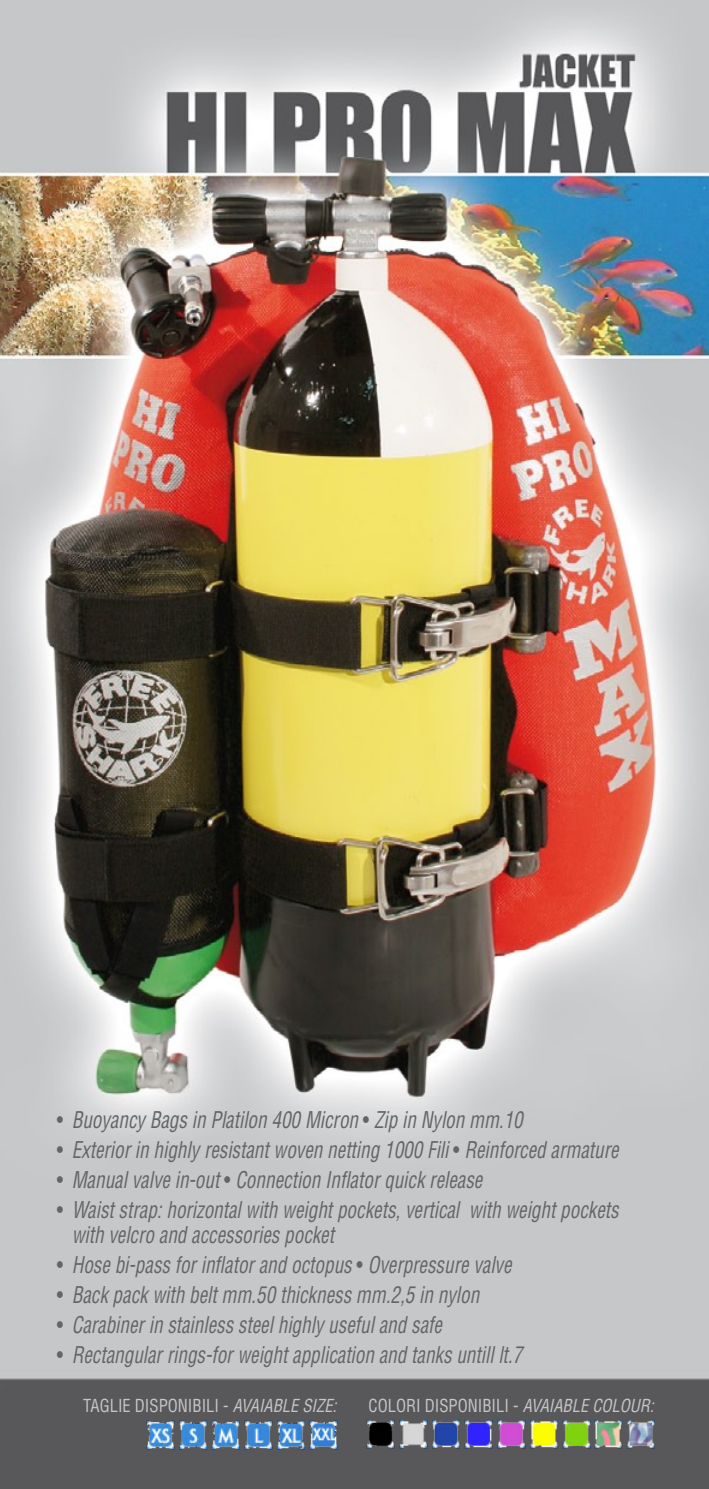
<style>
.page{position:relative;width:709px;height:1489px;background:#fff}
.page>*{position:absolute;margin:0;border:0;box-sizing:border-box;transform-origin:0 0}
.t1{font:italic condensed 22.5px/25px "Helvetica";color:#646567;scale:.85 1}
.t2{font:italic condensed 17.5px "Helvetica";color:#c5c6c8;scale:.94 1}
.t3{font:condensed 17.5px "Helvetica";color:#c5c6c8;scale:.94 1}
.s1{font-style:normal}
</style>
<div class="page">
<img style="left:0;top:0;width:709px;height:1488px">
<img style="left:138px;top:1417px;width:209px;height:37px">
<img style="left:359px;top:1418px;width:301px;height:37px">
<p class="t1" style="left:57px;top:1106px;width:550px"><span class="s1">•</span> Buoyancy Bags in Platilon 400 Micron <span class="s1">•</span> Zip in Nylon mm.10</p>
<p class="t1" style="left:57px;top:1136px;width:663px"><span class="s1">•</span> Exterior in highly resistant woven netting 1000 Fili <span class="s1">•</span> Reinforced armature</p>
<p class="t1" style="left:57px;top:1166px;width:503px"><span class="s1">•</span> Manual valve in-out <span class="s1">•</span> Connection Inflator quick release</p>
<p class="t1" style="left:72px;top:1196px;width:646px;text-indent:-15px"><span class="s1">•</span> Waist strap: horizontal with weight pockets, vertical with weight pockets with velcro and accessories pocket</p>
<p class="t1" style="left:57px;top:1251px;width:538px"><span class="s1">•</span> Hose bi-pass for inflator and octopus <span class="s1">•</span> Overpressure valve</p>
<p class="t1" style="left:57px;top:1281px;width:498px"><span class="s1">•</span> Back pack with belt mm.50 thickness mm.2,5 in nylon</p>
<p class="t1" style="left:57px;top:1311px;width:456px"><span class="s1">•</span> Carabiner in stainless steel highly useful and safe</p>
<p class="t1" style="left:57px;top:1341px;width:549px"><span class="s1">•</span> Rectangular rings-for weight application and tanks untill lt.7</p>
<p class="t3" style="left:83px;top:1394px;width:90px">TAGLIE DISPONI</p>
<p class="t2" style="left:192px;top:1394px;width:71px"><span class="s1">BILI -</span> Avaiab</p>
<p class="t2" style="left:282px;top:1394px;width:60px">le size:</p>
<p class="t3" style="left:368px;top:1394px;width:95px">COLORI DISPONI</p>
<p class="t2" style="left:482px;top:1394px;width:71px"><span class="s1">BILI -</span> Avaiab</p>
<p class="t2" style="left:572px;top:1394px;width:89px">le colour:</p>
</div>
